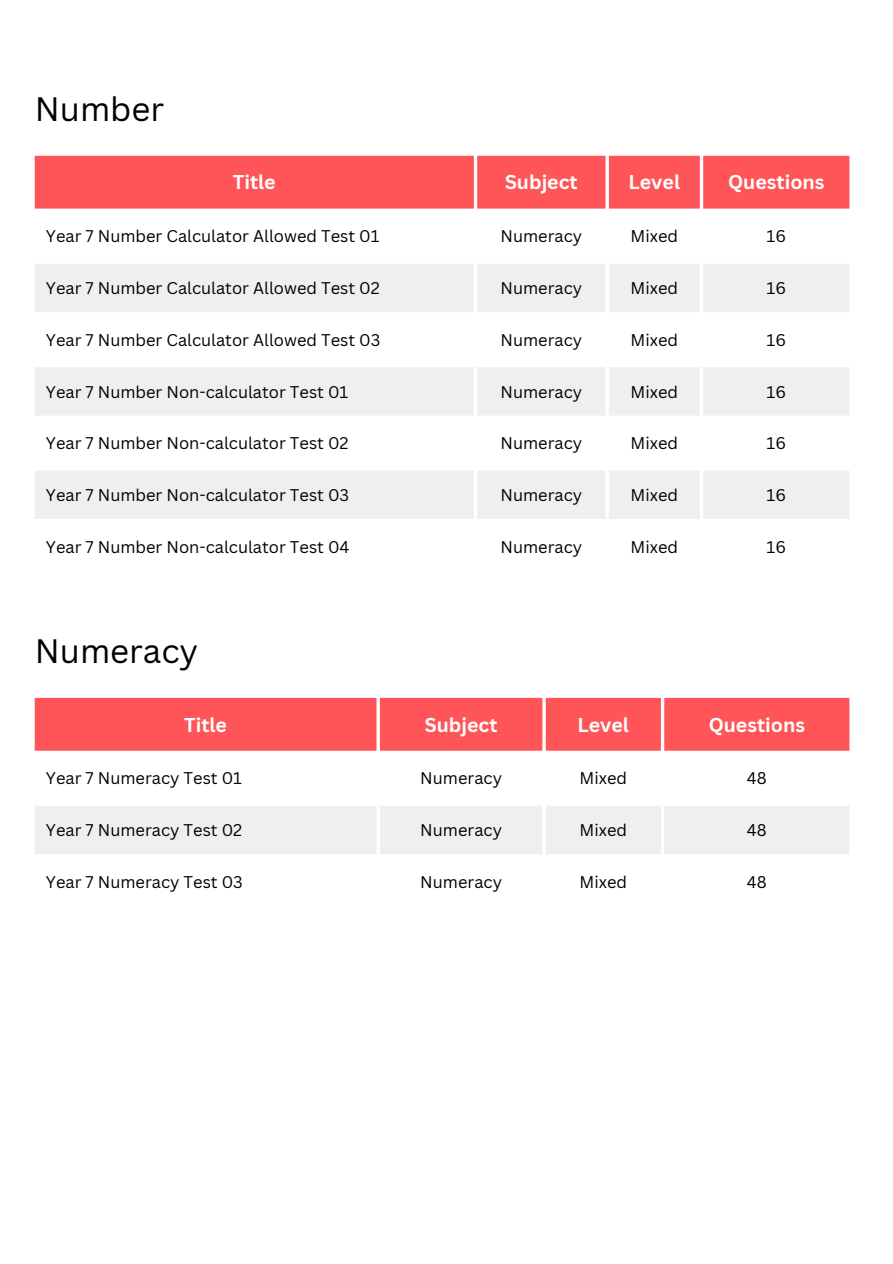
<style>
.page{position:relative;width:893px;height:1264px;background:#fff}
.page>*{position:absolute;margin:0;border:0;box-sizing:border-box;transform-origin:0 0}
.t1{font:33px "Canva Sans";color:#000}
.t2{font:700 19.5px "Canva Sans";color:#fff}
.t3{font:16.5px "Canva Sans";color:#000}
</style>
<div class="page">
<div style="left:35px;top:156px;width:814px;height:53px;background:#ff5559"></div>
<svg style="left:35px;top:264px;width:814px;height:255px;fill:#f1eeee"></svg>
<div style="left:35px;top:698px;width:814px;height:52px;background:#ff5559"></div>
<div style="left:35px;top:806px;width:814px;height:48px;background:#f1eeee"></div>
<p class="t1" style="left:35px;top:86px;width:131px">Number</p>
<p class="t2" style="left:233px;top:169px;width:44px">Title</p>
<p class="t2" style="left:505px;top:169px;width:74px">Subject</p>
<p class="t2" style="left:628px;top:169px;width:53px">Level</p>
<p class="t2" style="left:728px;top:169px;width:98px">Questions</p>
<p class="t3" style="left:46px;top:225px;width:335px">Year 7 Number Calculator Allowed Test 01</p>
<p class="t3" style="left:500px;top:225px;width:83px">Numeracy</p>
<p class="t3" style="left:630px;top:225px;width:49px">Mixed</p>
<p class="t3" style="left:766px;top:225px;width:21px">16</p>
<p class="t3" style="left:46px;top:276px;width:335px">Year 7 Number Calculator Allowed Test 02</p>
<p class="t3" style="left:500px;top:276px;width:83px">Numeracy</p>
<p class="t3" style="left:630px;top:276px;width:49px">Mixed</p>
<p class="t3" style="left:766px;top:276px;width:21px">16</p>
<p class="t3" style="left:46px;top:328px;width:336px">Year 7 Number Calculator Allowed Test 03</p>
<p class="t3" style="left:500px;top:328px;width:83px">Numeracy</p>
<p class="t3" style="left:630px;top:328px;width:49px">Mixed</p>
<p class="t3" style="left:766px;top:328px;width:21px">16</p>
<p class="t3" style="left:46px;top:380px;width:304px">Year 7 Number Non-calculator Test 01</p>
<p class="t3" style="left:500px;top:380px;width:83px">Numeracy</p>
<p class="t3" style="left:630px;top:380px;width:49px">Mixed</p>
<p class="t3" style="left:766px;top:380px;width:21px">16</p>
<p class="t3" style="left:46px;top:431px;width:304px">Year 7 Number Non-calculator Test 02</p>
<p class="t3" style="left:500px;top:431px;width:83px">Numeracy</p>
<p class="t3" style="left:630px;top:431px;width:49px">Mixed</p>
<p class="t3" style="left:766px;top:431px;width:21px">16</p>
<p class="t3" style="left:46px;top:483px;width:305px">Year 7 Number Non-calculator Test 03</p>
<p class="t3" style="left:500px;top:483px;width:83px">Numeracy</p>
<p class="t3" style="left:630px;top:483px;width:49px">Mixed</p>
<p class="t3" style="left:766px;top:483px;width:21px">16</p>
<p class="t3" style="left:46px;top:535px;width:305px">Year 7 Number Non-calculator Test 04</p>
<p class="t3" style="left:500px;top:535px;width:83px">Numeracy</p>
<p class="t3" style="left:630px;top:535px;width:49px">Mixed</p>
<p class="t3" style="left:766px;top:535px;width:21px">16</p>
<p class="t1" style="left:35px;top:627px;width:165px">Numeracy</p>
<p class="t2" style="left:184px;top:710px;width:44px">Title</p>
<p class="t2" style="left:425px;top:710px;width:74px">Subject</p>
<p class="t2" style="left:577px;top:710px;width:53px">Level</p>
<p class="t2" style="left:708px;top:710px;width:98px">Questions</p>
<p class="t3" style="left:46px;top:766px;width:197px">Year 7 Numeracy Test 01</p>
<p class="t3" style="left:420px;top:766px;width:83px">Numeracy</p>
<p class="t3" style="left:579px;top:766px;width:49px">Mixed</p>
<p class="t3" style="left:746px;top:766px;width:21px">48</p>
<p class="t3" style="left:46px;top:818px;width:198px">Year 7 Numeracy Test 02</p>
<p class="t3" style="left:420px;top:818px;width:83px">Numeracy</p>
<p class="t3" style="left:579px;top:818px;width:49px">Mixed</p>
<p class="t3" style="left:746px;top:818px;width:21px">48</p>
<p class="t3" style="left:46px;top:870px;width:198px">Year 7 Numeracy Test 03</p>
<p class="t3" style="left:420px;top:870px;width:83px">Numeracy</p>
<p class="t3" style="left:579px;top:870px;width:49px">Mixed</p>
<p class="t3" style="left:746px;top:870px;width:21px">48</p>
</div>
